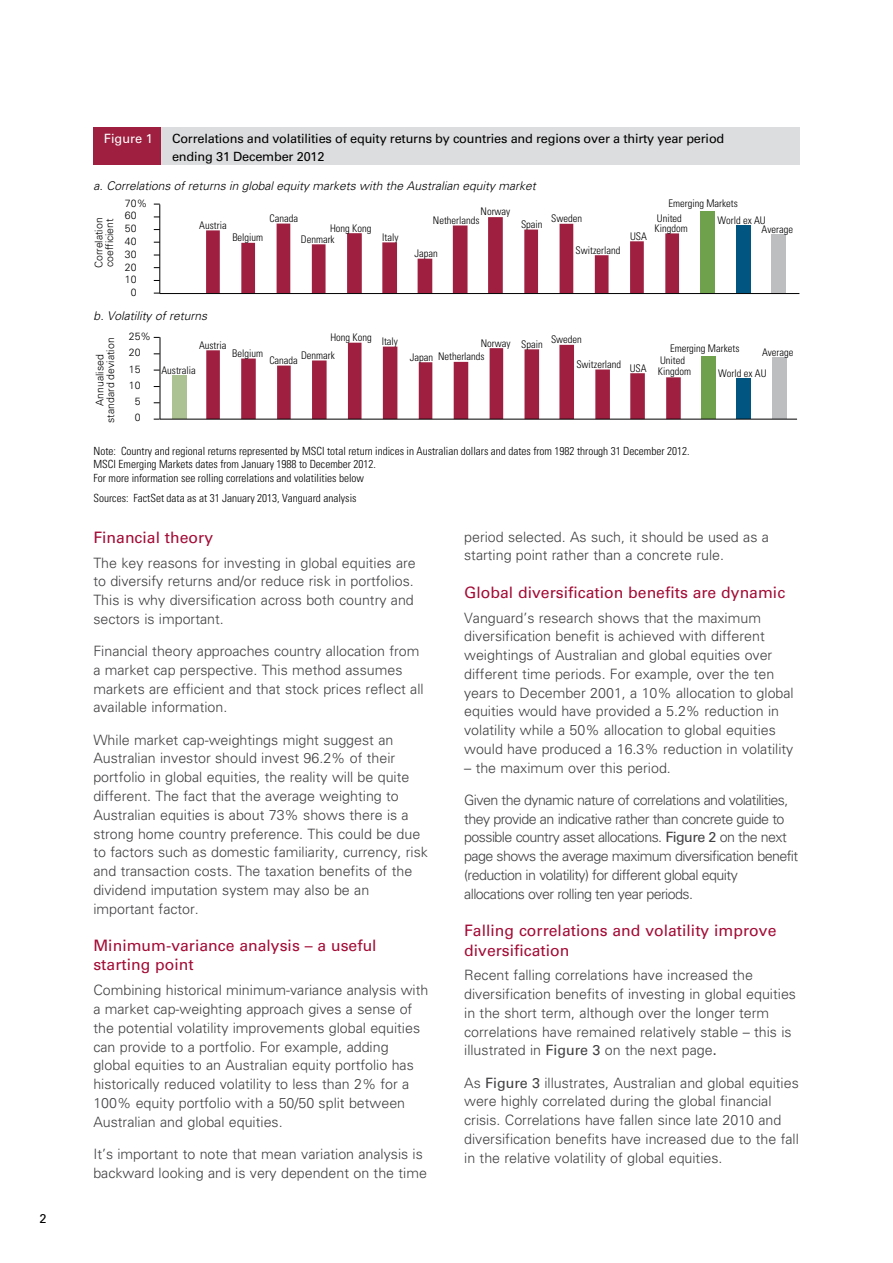
<style>
.page{position:relative;width:893px;height:1263px;background:#fff}
.page>*{position:absolute;margin:0;border:0;box-sizing:border-box;transform-origin:0 0}
.t1{font:15.75px/19.5px "Univers";color:#a30b35}
.t2{font:300 14.25px/18.8px "Univers";color:#414042}
.t3{font:300 14.25px/18.8px "Univers";letter-spacing:-.04em;color:#414042}
.t4{font:12.75px/18px "Univers LT Std";letter-spacing:-.015em;color:#000}
.t5{font:12.75px "Univers LT Std";color:#fff}
.t6{font:12.75px "Univers";color:#000}
.t7{font:italic 300 12px "Univers";color:#000}
.t8{font:300 condensed 11.25px/13.5px "Univers";color:#000}
.t9{font:300 condensed 10.5px/9.6px "Univers";color:#000}
.t10{font:300 10.5px/10.5px "Univers";color:#000}
.s1{font-weight:400}
</style>
<div class="page">
<div style="left:158px;top:128px;width:641px;height:37px;background:#dcddde"></div>
<div style="left:94px;top:128px;width:67px;height:37px;background:#9e1f3f"></div>
<div style="left:701px;top:211px;width:14px;height:82px;background:#6fa04b"></div>
<div style="left:736px;top:225px;width:14px;height:68px;background:#005581"></div>
<div style="left:771px;top:234px;width:15px;height:59px;background:#bcbec0"></div>
<svg style="left:206px;top:217px;width:473px;height:76px"></svg>
<hr style="left:160px;top:204px;width:1px;height:90px;background:#000">
<hr style="left:160px;top:293px;width:639px;height:1px;background:#000">
<div style="left:172px;top:376px;width:14px;height:43px;background:#acc292"></div>
<div style="left:701px;top:357px;width:15px;height:62px;background:#6fa04b"></div>
<div style="left:737px;top:378px;width:14px;height:41px;background:#005581"></div>
<div style="left:772px;top:358px;width:14px;height:61px;background:#bcbec0"></div>
<svg style="left:206px;top:343px;width:475px;height:76px"></svg>
<hr style="left:160px;top:337px;width:1px;height:82px;background:#000">
<hr style="left:160px;top:419px;width:637px;height:1px;background:#000">
<p class="t6" style="left:39px;top:1210px;width:9px">2</p>
<p class="t5" style="left:104px;top:131px;width:51px">Figure 1</p>
<p class="t4" style="left:172px;top:129px;width:554px">Correlations and volatilities of equity returns by countries and regions over a thirty year period ending 31 December 2012</p>
<p class="t7" style="left:94px;top:179px;width:444px">a. Correlations of returns in global equity markets with the Australian equity market</p>
<p class="t10" style="left:94px;top:268px;width:52px;rotate:-90deg">Correlation coefficient</p>
<p class="t10" style="left:125px;top:198px;width:24px">70%</p>
<p class="t10" style="left:125px;top:210px;width:13px">60</p>
<p class="t10" style="left:125px;top:223px;width:13px">50</p>
<p class="t10" style="left:125px;top:236px;width:13px">40</p>
<p class="t10" style="left:125px;top:249px;width:13px">30</p>
<p class="t10" style="left:125px;top:262px;width:13px">20</p>
<p class="t10" style="left:125px;top:274px;width:13px">10</p>
<p class="t10" style="left:131px;top:287px;width:7px">0</p>
<p class="t9" style="left:269px;top:213px;width:30px">Canada</p>
<p class="t9" style="left:199px;top:220px;width:29px">Austria</p>
<p class="t9" style="left:330px;top:223px;width:43px">Hong Kong</p>
<p class="t9" style="left:232px;top:233px;width:32px">Belgium</p>
<p class="t9" style="left:301px;top:234px;width:35px">Denmark</p>
<p class="t7" style="left:94px;top:309px;width:115px">b. Volatility of returns</p>
<p class="t9" style="left:382px;top:232px;width:18px">Italy</p>
<p class="t9" style="left:481px;top:207px;width:31px">Norway</p>
<p class="t9" style="left:433px;top:215px;width:48px">Netherlands</p>
<p class="t9" style="left:415px;top:248px;width:25px">Japan</p>
<p class="t9" style="left:521px;top:219px;width:23px">Spain</p>
<p class="t9" style="left:551px;top:214px;width:32px">Sweden</p>
<p class="t9" style="left:576px;top:245px;width:46px">Switzerland</p>
<p class="t9" style="left:630px;top:231px;width:18px">USA</p>
<p class="t10" style="left:95px;top:423px;width:87px;text-align:center;rotate:-90deg">Annualised standard deviation</p>
<p class="t10" style="left:129px;top:331px;width:24px">25%</p>
<p class="t10" style="left:129px;top:347px;width:13px">20</p>
<p class="t10" style="left:129px;top:364px;width:13px">15</p>
<p class="t10" style="left:129px;top:380px;width:13px">10</p>
<p class="t10" style="left:135px;top:396px;width:7px">5</p>
<p class="t10" style="left:135px;top:412px;width:7px">0</p>
<p class="t9" style="left:330px;top:333px;width:69px">Hong Kong Italy</p>
<p class="t9" style="left:199px;top:340px;width:29px">Austria</p>
<p class="t9" style="left:232px;top:349px;width:32px">Belgium</p>
<p class="t9" style="left:301px;top:351px;width:35px">Denmark</p>
<p class="t9" style="left:269px;top:356px;width:30px">Canada</p>
<p class="t9" style="left:161px;top:366px;width:36px">Australia</p>
<p class="t9" style="left:576px;top:332px;width:72px;line-height:21.3px;text-indent:-96px">Norway Spain Sweden<br>Switzerland USA</p>
<p class="t9" style="left:410px;top:352px;width:76px">Japan Netherlands</p>
<p class="t9" style="left:717px;top:194px;width:50px;line-height:17.2px;text-indent:-49px">Emerging Markets<br>World ex AU</p>
<p class="t9" style="left:762px;top:224px;width:33px">Average</p>
<p class="t9" style="left:654px;top:213px;width:35px">United<br>Kingdom</p>
<p class="t9" style="left:670px;top:344px;width:71px">Emerging Markets</p>
<p class="t9" style="left:718px;top:368px;width:50px">World ex AU</p>
<p class="t9" style="left:762px;top:348px;width:33px">Average</p>
<p class="t9" style="left:658px;top:355px;width:35px;line-height:10.5px">United<br>Kingdom</p>
<p class="t8" style="left:94px;top:444px;width:597px">Note: Country and regional returns represented by MSCI total return indices in Australian dollars and dates from 1982 through 31 December 2012.<br>MSCI Emerging Markets dates from January 1988 to December 2012.<br>For more information see rolling correlations and volatilities below</p>
<p class="t8" style="left:94px;top:491px;width:264px">Sources: FactSet data as at 31 January 2013, Vanguard analysis</p>
<p class="t1" style="left:93px;top:528px;width:121px">Financial theory</p>
<p class="t2" style="left:93px;top:553px;width:324px">The key reasons for investing in global equities are to diversify returns and/or reduce risk in portfolios.<br>This is why diversification across both country and sectors is important.</p>
<p class="t2" style="left:93px;top:642px;width:332px">Financial theory approaches country allocation from a market cap perspective. This method assumes markets are efficient and that stock prices reflect all available information.</p>
<p class="t2" style="left:93px;top:730px;width:336px">While market cap-weightings might suggest an Australian investor should invest 96.2% of their portfolio in global equities, the reality will be quite different. The fact that the average weighting to Australian equities is about 73% shows there is a strong home country preference. This could be due to factors such as domestic familiarity, currency, risk and transaction costs. The taxation benefits of the dividend imputation system may also be an important factor.</p>
<p class="t1" style="left:93px;top:936px;width:285px">Minimum-variance analysis – a useful starting point</p>
<p class="t2" style="left:93px;top:981px;width:337px">Combining historical minimum-variance analysis with a market cap-weighting approach gives a sense of the potential volatility improvements global equities can provide to a portfolio. For example, adding global equities to an Australian equity portfolio has historically reduced volatility to less than 2% for a 100% equity portfolio with a 50/50 split between Australian and global equities.</p>
<p class="t2" style="left:93px;top:1144px;width:335px">It’s important to note that mean variation analysis is backward looking and is very dependent on the time</p>
<p class="t2" style="left:464px;top:527px;width:306px">period selected. As such, it should be used as a starting point rather than a concrete rule.</p>
<p class="t1" style="left:464px;top:582px;width:323px">Global diversification benefits are dynamic</p>
<p class="t2" style="left:464px;top:608px;width:331px">Vanguard’s research shows that the maximum diversification benefit is achieved with different weightings of Australian and global equities over different time periods. For example, over the ten years to December 2001, a 10% allocation to global equities would have provided a 5.2% reduction in volatility while a 50% allocation to global equities would have produced a 16.3% reduction in volatility</p>
<p class="t2" style="left:464px;top:758px;width:208px">– the maximum over this period.</p>
<p class="t3" style="left:464px;top:790px;width:336px">Given the dynamic nature of correlations and volatilities, they provide an indicative rather than concrete guide to possible country asset allocations. <span class="s1">Figure 2</span> on the next page shows the average maximum diversification benefit (reduction in volatility) for different global equity allocations over rolling ten year periods.</p>
<p class="t1" style="left:464px;top:921px;width:314px">Falling correlations and volatility improve diversification</p>
<p class="t2" style="left:464px;top:966px;width:333px">Recent falling correlations have increased the diversification benefits of investing in global equities in the short term, although over the longer term correlations have remained relatively stable – this is illustrated in <span class="s1">Figure 3</span> on the next page<span class="s1">.</span></p>
<p class="t2" style="left:464px;top:1073px;width:336px">As <span class="s1">Figure 3</span> illustrates, Australian and global equities were highly correlated during the global financial crisis. Correlations have fallen since late 2010 and diversification benefits have increased due to the fall in the relative volatility of global equities.</p>
</div>
